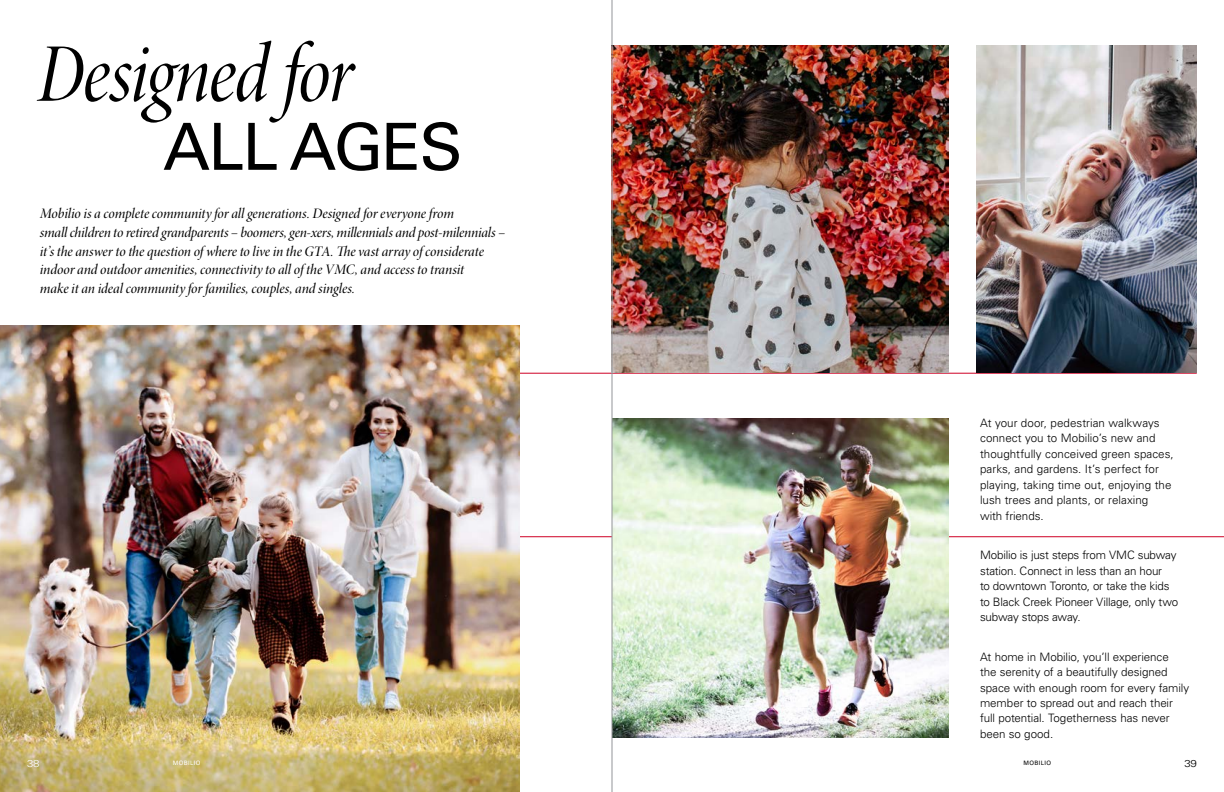
<style>
.page{position:relative;width:1224px;height:792px;background:#fff}
.page>*{position:absolute;margin:0;border:0;box-sizing:border-box;transform-origin:0 0}
.t1{font:85px "Minion Pro Cn It Disp";letter-spacing:-.015em;color:#000}
.t2{font:65px "Univers LT Std";letter-spacing:-.03em;color:#000}
.t3{font:14.5px/18.6px "Minion Pro Medium It Disp";letter-spacing:-.005em;color:#000}
.t4{font:300 11.6px/15.4px "Univers LT Std";letter-spacing:-.005em;color:#000}
.t5{font:300 10px "Univers LT Std";color:#fff;scale:1.15 1}
.t6{font:300 10px "Univers LT Std";color:#000;scale:1.15 1}
.t7{font:6px "Univers LT Std";letter-spacing:.05em;color:#fff}
.t8{font:6px "Univers LT Std";letter-spacing:.05em;color:#000}
</style>
<div class="page">
<hr style="left:468px;top:536px;width:756px;height:1px;background:#cf0025">
<hr style="left:451px;top:373px;width:746px;height:1px;background:#cf0025">
<img style="left:0;top:325px;width:519px;height:467px">
<img style="left:613px;top:419px;width:335px;height:319px">
<img style="left:976px;top:45px;width:221px;height:328px">
<img style="left:613px;top:45px;width:335px;height:328px">
<hr style="left:612px;top:0;width:1px;height:792px;background:#939598">
<h1 class="t1" style="left:37px;top:23px;width:318px">Designed for</h1>
<h2 class="t2" style="left:163px;top:108px;width:301px">ALL AGES</h2>
<p class="t3" style="left:40px;top:205px;width:467px">Mobilio is a complete community for all generations. Designed for everyone from<br>small children to retired grandparents – boomers, gen-xers, millennials and post-milennials – it’s the answer to the question of where to live in the GTA. The vast array of considerate indoor and outdoor amenities, connectivity to all of the VMC, and access to transit<br>make it an ideal community for families, couples, and singles.</p>
<p class="t4" style="left:980px;top:415px;width:195px">At your door, pedestrian walkways connect you to Mobilio’s new and thoughtfully conceived green spaces, parks, and gardens. It’s perfect for playing, taking time out, enjoying the lush trees and plants, or relaxing<br>with friends.</p>
<p class="t4" style="left:980px;top:547px;width:200px">Mobilio is just steps from VMC subway station. Connect in less than an hour<br>to downtown Toronto, or take the kids to Black Creek Pioneer Village, only two subway stops away.</p>
<p class="t4" style="left:980px;top:649px;width:211px">At home in Mobilio, you’ll experience<br>the serenity of a beautifully designed space with enough room for every family member to spread out and reach their full potential. Togetherness has never been so good.</p>
<p class="t5" style="left:27px;top:757px;width:12px">38</p>
<p class="t7" style="left:173px;top:759px;width:29px">MOBILIO</p>
<p class="t8" style="left:1024px;top:759px;width:29px">MOBILIO</p>
<p class="t6" style="left:1184px;top:757px;width:12px">39</p>
</div>
